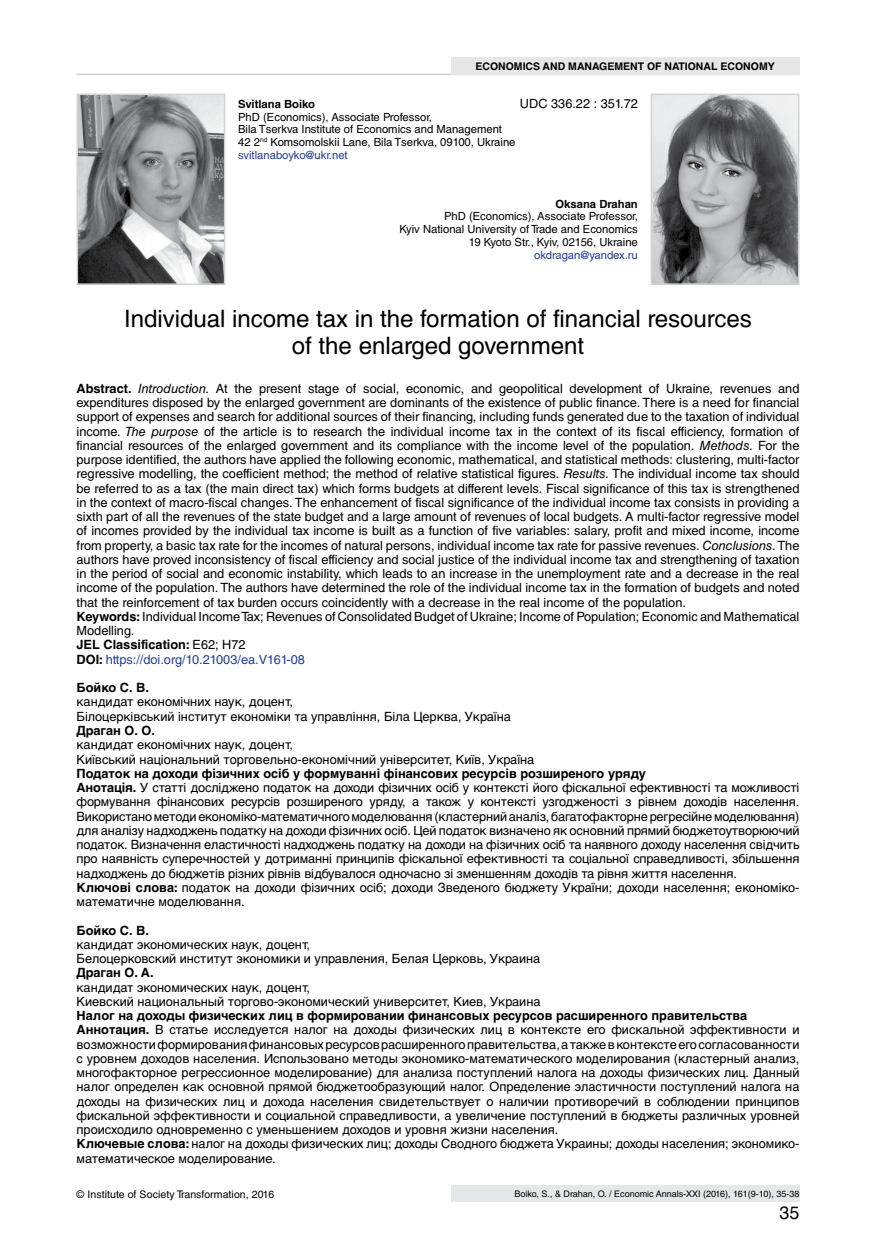
<style>
.page{position:relative;width:876px;height:1246px;background:#fff}
.page>*{position:absolute;margin:0;border:0;box-sizing:border-box;transform-origin:0 0}
.t1{font:24px/27px "Helvetica C";color:#000;text-align:center}
.t2{font:18px "Helvetica C";color:#000}
.t3{font:12.75px/14.2px "Helvetica C";color:#000}
.t4{font:700 12.75px "Helvetica C";color:#000}
.t5{font:11.25px/12.8px "Helvetica C";color:#000}
.t6{font:700 11.25px "Helvetica C";color:#000}
.t7{font:11.25px "Helvetica C";color:#25408f}
.t8{font:700 10.5px "Helvetica C";color:#000}
.t9{font:10.5px "Helvetica C";letter-spacing:.01em;color:#000}
.t10{font:9px "Helvetica C";color:#000}
.s1{color:#25408f}
.s2{font-weight:700}
.s3{font-style:italic}
</style>
<div class="page">
<hr style="left:77px;top:74px;width:722px;height:1px;background:#000">
<div style="left:451px;top:57px;width:348px;height:17px;background:#e6e7e8"></div>
<div style="left:451px;top:1185px;width:348px;height:17px;background:#e6e7e8"></div>
<img style="left:80px;top:97px;width:142px;height:185px">
<div style="left:77px;top:94px;width:148px;height:191px;border:2px solid #d1d3d4"></div>
<img style="left:654px;top:97px;width:142px;height:185px">
<div style="left:651px;top:94px;width:148px;height:191px;border:2px solid #d1d3d4"></div>
<p class="t8" style="left:475px;top:60px;width:301px">ECONOMICS AND MANAGEMENT OF NATIONAL ECONOMY</p>
<p class="t3" style="left:520px;top:96px;width:119px">UDC 336.22 : 351.72</p>
<p class="t6" style="left:238px;top:97px;width:79px">Svitlana Boiko</p>
<p class="t5" style="left:238px;top:110px;width:279px">PhD (Economics), Associate Professor,<br>Bila Tserkva Institute of Economics and Management 42 2<sup>nd</sup> Komsomolskii Lane, Bila Tserkva, 09100, Ukraine <span class="s1">svitlanaboyko@ukr.net</span></p>
<p class="t6" style="left:555px;top:197px;width:84px">Oksana Drahan</p>
<p class="t5" style="left:399px;top:210px;width:240px;text-align:right">PhD (Economics), Associate Professor,<br>Kyiv National University of Trade and Economics<br>19 Kyoto Str., Kyiv, 02156, Ukraine</p>
<p class="t7" style="left:534px;top:248px;width:105px">okdragan@yandex.ru</p>
<h1 class="t1" style="left:124px;top:305px;width:629px">Individual income tax in the formation of financial resources of the enlarged government</h1>
<p class="t3" style="left:77px;top:381px;width:724px"><span class="s2">Abstract.</span> <span class="s3">Introduction.</span> At the present stage of social, economic, and geopolitical development of Ukraine, revenues and expenditures disposed by the enlarged government are dominants of the existence of public finance. There is a need for financial support of expenses and search for additional sources of their financing, including funds generated due to the taxation of individual income. <span class="s3">The purpose</span> of the article is to research the individual income tax in the context of its fiscal efficiency, formation of financial resources of the enlarged government and its compliance with the income level of the population. <span class="s3">Methods.</span> For the purpose identified, the authors have applied the following economic, mathematical, and statistical methods: clustering, multi-factor regressive modelling, the coefficient method; the method of relative statistical figures. <span class="s3">Results.</span> The individual income tax should be referred to as a tax (the main direct tax) which forms budgets at different levels. Fiscal significance of this tax is strengthened in the context of macro-fiscal changes. The enhancement of fiscal significance of the individual income tax consists in providing a sixth part of all the revenues of the state budget and a large amount of revenues of local budgets. A multi-factor regressive model of incomes provided by the individual tax income is built as a function of five variables: salary, profit and mixed income, income from property, a basic tax rate for the incomes of natural persons, individual income tax rate for passive revenues. <span class="s3">Conclusions.</span> The authors have proved inconsistency of fiscal efficiency and social justice of the individual income tax and strengthening of taxation in the period of social and economic instability, which leads to an increase in the unemployment rate and a decrease in the real income of the population. The authors have determined the role of the individual income tax in the formation of budgets and noted that the reinforcement of tax burden occurs coincidently with a decrease in the real income of the population.<br><span class="s2">Keywords:</span> Individual Income Tax; Revenues of Consolidated Budget of Ukraine; Income of Population; Economic and Mathematical Modelling.<br><span class="s2">JEL Classification:</span> E62; H72<br><span class="s2">DOI:</span> <span class="s1">https://doi.org/10.21003/ea.V161-08</span></p>
<p class="t4" style="left:77px;top:680px;width:74px">Бойко С. В.</p>
<p class="t3" style="left:77px;top:695px;width:436px">кандидат економічних наук, доцент,<br>Білоцерківський інститут економіки та управління, Біла Церква, Україна</p>
<p class="t4" style="left:77px;top:723px;width:80px">Драган О. О.</p>
<p class="t3" style="left:77px;top:738px;width:459px">кандидат економічних наук, доцент,<br>Київський національний торговельно-економічний університет, Київ, Україна</p>
<p class="t3" style="left:77px;top:766px;width:724px"><span class="s2">Податок на доходи фізичних осіб у формуванні фінансових ресурсів розширеного уряду<br>Анотація.</span> У статті досліджено податок на доходи фізичних осіб у контексті його фіскальної ефективності та можливості формування фінансових ресурсів розширеного уряду, а також у контексті узгодженості з рівнем доходів населення.<br>Використано методи економіко-математичного моделювання (кластерний аналіз, багатофакторне регресійне моделювання) для аналізу надходжень податку на доходи фізичних осіб. Цей податок визначено як основний прямий бюджетоутворюючий податок. Визначення еластичності надходжень податку на доходи на фізичних осіб та наявного доходу населення свідчить про наявність суперечностей у дотриманні принципів фіскальної ефективності та соціальної справедливості, збільшення надходжень до бюджетів різних рівнів відбувалося одночасно зі зменшенням доходів та рівня життя населення.<br><span class="s2">Ключові слова:</span> податок на доходи фізичних осіб; доходи Зведеного бюджету України; доходи населення; економіко&shy;математичне моделювання.</p>
<p class="t4" style="left:77px;top:923px;width:74px">Бойко С. В.</p>
<p class="t3" style="left:77px;top:937px;width:465px">кандидат экономических наук, доцент,<br>Белоцерковский институт экономики и управления, Белая Церковь, Украина</p>
<p class="t4" style="left:77px;top:965px;width:79px">Драган О. А.</p>
<p class="t3" style="left:77px;top:980px;width:465px">кандидат экономических наук, доцент,<br>Киевский национальный торгово-экономический университет, Киев, Украина</p>
<p class="t3" style="left:77px;top:1008px;width:724px"><span class="s2">Налог на доходы физических лиц в формировании финансовых ресурсов расширенного правительства Аннотация.</span> В статье исследуется налог на доходы физических лиц в контексте его фискальной эффективности и возможности формирования финансовых ресурсов расширенного правительства, а также в контексте его согласованности с уровнем доходов населения. Использовано методы экономико-математического моделирования (кластерный анализ, многофакторное регрессионное моделирование) для анализа поступлений налога на доходы физических лиц. Данный налог определен как основной прямой бюджетообразующий налог. Определение эластичности поступлений налога на доходы на физических лиц и дохода населения свидетельствует о наличии противоречий в соблюдении принципов фискальной эффективности и социальной справедливости, а увеличение поступлений в бюджеты различных уровней происходило одновременно с уменьшением доходов и уровня жизни населения.<br><span class="s2">Ключевые слова:</span> налог на доходы физических лиц; доходы Сводного бюджета Украины; доходы населения; экономико&shy;математическое моделирование.</p>
<p class="t9" style="left:77px;top:1188px;width:199px">© Institute of Society Transformation, 2016</p>
<p class="t10" style="left:514px;top:1189px;width:286px">Boiko, S., &amp; Drahan, O. / Economic Annals-XXI (2016), 161(9-10), 35-38</p>
<h2 class="t2" style="left:779px;top:1203px;width:22px">35</h2>
</div>
